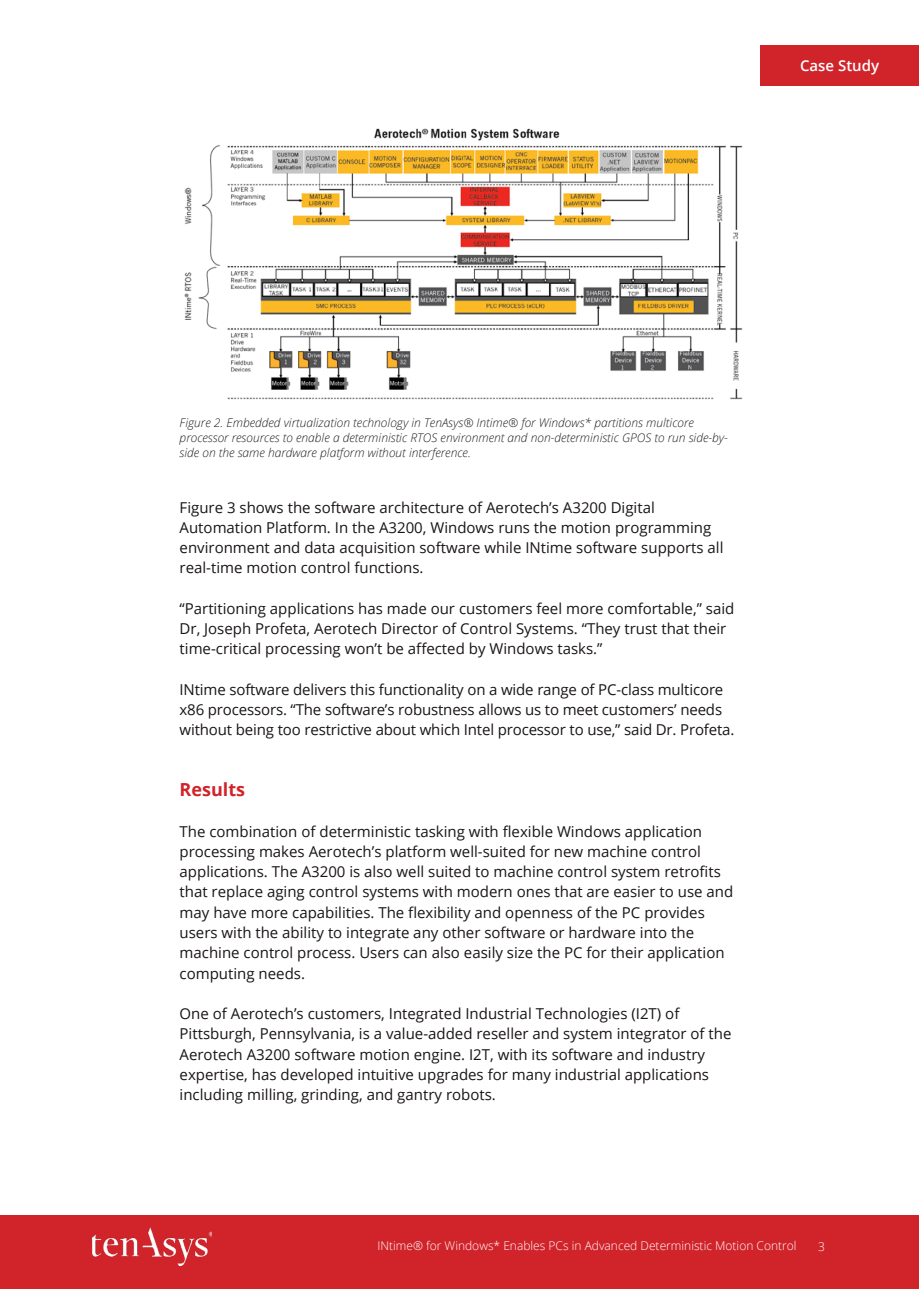
<style>
.page{position:relative;width:919px;height:1289px;background:#fff}
.page>*{position:absolute;margin:0;border:0;box-sizing:border-box;transform-origin:0 0}
.Subhead_Level_One{font:700 18px "Open Sans";color:#d1232a}
.Body_Copy{font:15px/20.2px "Open Sans";color:#1a1515}
.Body_Copy-2{font:600 15px "Open Sans";color:#fff}
.t1{font:italic 300 12px/15px "Open Sans";color:#231f20}
.t2{font:300 12px "Open Sans";color:#fff}
</style>
<div class="page">
<div style="left:0;top:1215px;width:918px;height:73px;background:#d1232a"></div>
<img style="left:92px;top:1227px;width:119px;height:38px">
<div style="left:760px;top:46px;width:158px;height:40px;background:#d1232a"></div>
<img style="left:184px;top:128px;width:559px;height:272px">
<p class="Body_Copy-2" style="left:800px;top:55px;width:81px">Case Study</p>
<p class="t1" style="left:179px;top:415px;width:550px">Figure 2. Embedded virtualization technology in TenAsys® Intime® for Windows* partitions multicore processor resources to enable a deterministic RTOS environment and non-deterministic GPOS to run side-by&shy;side on the same hardware platform without interference.</p>
<p class="Body_Copy" style="left:179px;top:496px;width:545px">Figure 3 shows the software architecture of Aerotech’s A3200 Digital Automation Platform. In the A3200, Windows runs the motion programming environment and data acquisition software while INtime software supports all real-time motion control functions.</p>
<p class="Body_Copy" style="left:179px;top:598px;width:556px">“Partitioning applications has made our customers feel more comfortable,” said<br>Dr, Joseph Profeta, Aerotech Director of Control Systems. “They trust that their time-critical processing won’t be affected by Windows tasks.”</p>
<p class="Body_Copy" style="left:179px;top:679px;width:556px">INtime software delivers this functionality on a wide range of PC-class multicore x86 processors. “The software’s robustness allows us to meet customers’ needs without being too restrictive about which Intel processor to use,” said Dr. Profeta.</p>
<p class="Subhead_Level_One" style="left:179px;top:777px;width:67px">Results</p>
<p class="Body_Copy" style="left:179px;top:820px;width:555px">The combination of deterministic tasking with flexible Windows application processing makes Aerotech’s platform well-suited for new machine control applications. The A3200 is also well suited to machine control system retrofits that replace aging control systems with modern ones that are easier to use and may have more capabilities. The flexibility and openness of the PC provides users with the ability to integrate any other software or hardware into the machine control process. Users can also easily size the PC for their application computing needs.</p>
<p class="Body_Copy" style="left:179px;top:1003px;width:553px">One of Aerotech’s customers, Integrated Industrial Technologies (I2T) of Pittsburgh, Pennsylvania, is a value-added reseller and system integrator of the Aerotech A3200 software motion engine. I2T, with its software and industry expertise, has developed intuitive upgrades for many industrial applications including milling, grinding, and gantry robots.</p>
<p class="t2" style="left:377px;top:1237px;width:420px">INtime® for Windows* Enables PCs in Advanced Deterministic Motion Control</p>
<p class="t2" style="left:818px;top:1238px;width:8px">3</p>
</div>
